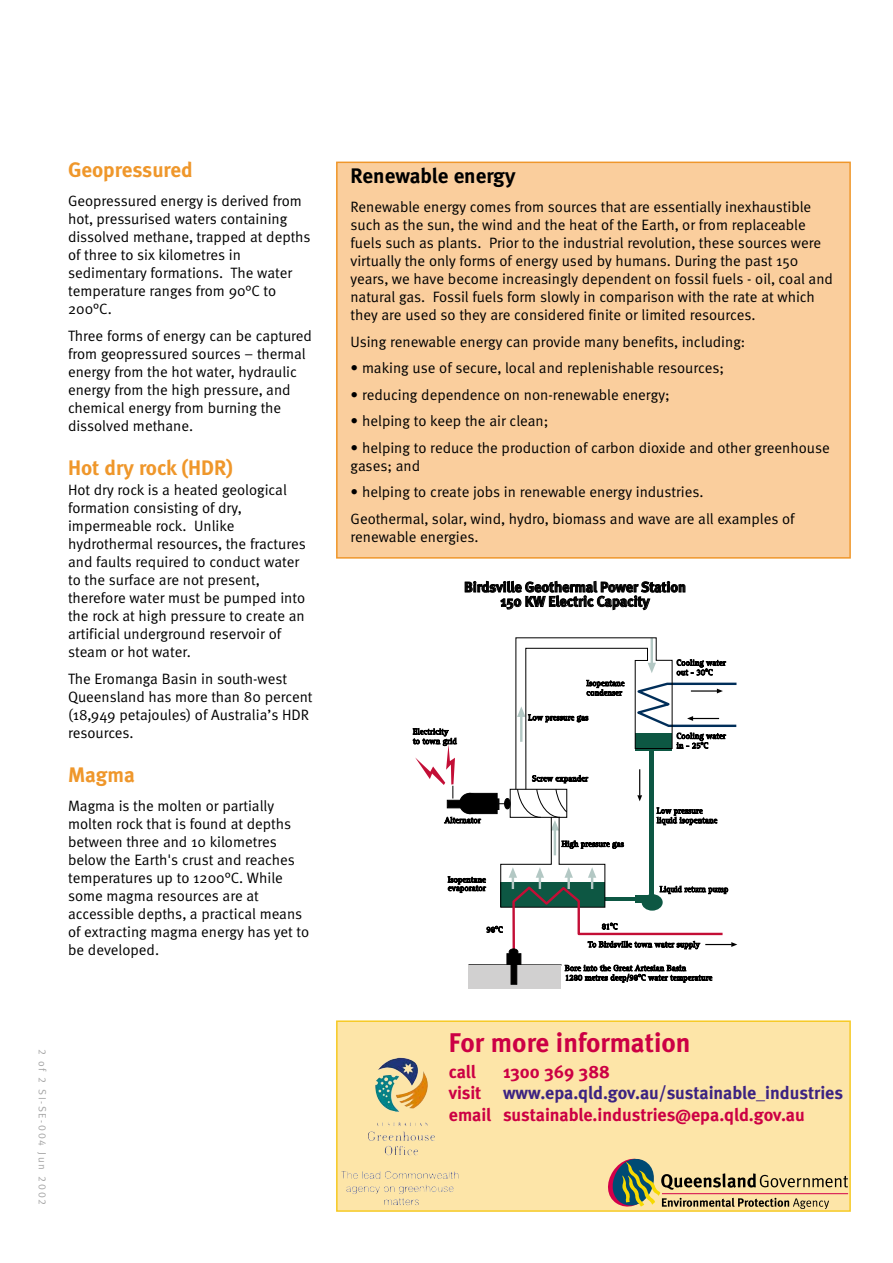
<style>
.page{position:relative;width:893px;height:1263px;background:#fff}
.page>*{position:absolute;margin:0;border:0;box-sizing:border-box;transform-origin:0 0}
.t1{font:700 27px "Meta";color:#c04}
.t2{font:700 21px "Meta";color:#ef972b}
.t3{font:700 21px "Meta";color:#000}
.t4{font:700 18px/21.6px "Meta";color:#c04}
.t5{font:15px/18px "Meta Normal CE";color:#000}
.t6{font:700 14.4px/14.4px "Meta";color:#000;text-align:center}
.t7{font:10.5px "Meta Normal CELF";letter-spacing:.17em;color:#a5a5a5}
.t8{font:8.4px/9.6px "Rotis Serif";color:#000}
.s1{color:#3c2382}
</style>
<div class="page">
<div style="left:337px;top:162px;width:513px;height:396px;background:#face9d"></div>
<div style="left:336px;top:162px;width:514px;height:397px;border:2px solid #ef972b"></div>
<div style="left:337px;top:1021px;width:513px;height:190px;background:#fde5a8"></div>
<svg style="left:608px;top:1158px;width:239px;height:51px"></svg>
<div style="left:336px;top:1020px;width:514px;height:192px;border:2px solid #f6ca25"></div>
<img style="left:341px;top:1057px;width:118px;height:149px">
<svg style="left:672px;top:681px;width:65px;height:47px"></svg>
<svg style="left:415px;top:744px;width:40px;height:55px"></svg>
<div style="left:447px;top:800px;width:14px;height:8px;background:#000;border:1px solid #000"></div>
<div style="left:459px;top:793px;width:21px;height:21px;background:#000;border:1px solid #000;border-radius:50%"></div>
<svg style="left:468px;top:637px;width:204px;height:329px"></svg>
<div style="left:468px;top:965px;width:93px;height:24px;background:#d1d0d0"></div>
<svg style="left:508px;top:867px;width:229px;height:85px"></svg>
<div style="left:509px;top:949px;width:9px;height:6px;background:#000;border:1px solid #000;border-radius:50%"></div>
<div style="left:506px;top:953px;width:15px;height:12px;background:#000;border:1px solid #000"></div>
<div style="left:510px;top:964px;width:7px;height:21px;background:#000;border:1px solid #000"></div>
<svg style="left:517px;top:789px;width:50px;height:41px"></svg>
<h2 class="t2" style="left:68px;top:162px;width:126px">Geopressured</h2>
<p class="t5" style="left:68px;top:193px;width:244px">Geopressured energy is derived from hot, pressurised waters containing dissolved methane, trapped at depths of three to six kilometres in sedimentary formations. The water temperature ranges from 90°C to<br>200°C.</p>
<p class="t5" style="left:68px;top:328px;width:245px">Three forms of energy can be captured from geopressured sources – thermal energy from the hot water, hydraulic energy from the high pressure, and chemical energy from burning the dissolved methane.</p>
<h2 class="t2" style="left:68px;top:459px;width:166px">Hot dry rock (HDR)</h2>
<p class="t5" style="left:68px;top:482px;width:239px">Hot dry rock is a heated geological formation consisting of dry, impermeable rock. Unlike hydrothermal resources, the fractures and faults required to conduct water to the surface are not present, therefore water must be pumped into the rock at high pressure to create an artificial underground reservoir of steam or hot water.</p>
<p class="t5" style="left:68px;top:671px;width:246px">The Eromanga Basin in south-west<br>Queensland has more than 80 percent (18,949 petajoules) of Australia’s HDR resources.</p>
<h2 class="t2" style="left:68px;top:766px;width:68px">Magma</h2>
<p class="t5" style="left:68px;top:798px;width:243px">Magma is the molten or partially molten rock that is found at depths between three and 10 kilometres below the Earth's crust and reaches temperatures up to 1200°C. While some magma resources are at accessible depths, a practical means of extracting magma energy has yet to be developed.</p>
<p class="t7" style="left:46px;top:1049px;width:158px;rotate:90deg">2 of 2 SI-SE-004 Jun 2002</p>
<h2 class="t3" style="left:350px;top:168px;width:166px">Renewable energy</h2>
<p class="t5" style="left:350px;top:199px;width:484px">Renewable energy comes from sources that are essentially inexhaustible such as the sun, the wind and the heat of the Earth, or from replaceable fuels such as plants. Prior to the industrial revolution, these sources were virtually the only forms of energy used by humans. During the past 150 years, we have become increasingly dependent on fossil fuels - oil, coal and natural gas. Fossil fuels form slowly in comparison with the rate at which they are used so they are considered finite or limited resources.</p>
<p class="t5" style="left:350px;top:334px;width:396px">Using renewable energy can provide many benefits, including:</p>
<p class="t5" style="left:350px;top:360px;width:375px">• making use of secure, local and replenishable resources;</p>
<p class="t5" style="left:350px;top:387px;width:321px">• reducing dependence on non-renewable energy;</p>
<p class="t5" style="left:350px;top:413px;width:199px">• helping to keep the air clean;</p>
<p class="t5" style="left:350px;top:440px;width:480px">• helping to reduce the production of carbon dioxide and other greenhouse gases; and</p>
<p class="t5" style="left:350px;top:480px;width:445px;line-height:26.5px">• helping to create jobs in renewable energy industries.<br>Geothermal, solar, wind, hydro, biomass and wave are all examples of</p>
<p class="t5" style="left:350px;top:529px;width:130px">renewable energies.</p>
<p class="t6" style="left:464px;top:581px;width:223px">Birdsville Geothermal Power Station<br>150 KW Electric Capacity</p>
<p class="t8" style="left:413px;top:727px;width:45px">Electricity to town grid</p>
<p class="t8" style="left:444px;top:816px;width:38px">Alternator</p>
<p class="t8" style="left:448px;top:876px;width:39px;line-height:8.4px">Isopentane evaporator</p>
<p class="t8" style="left:486px;top:926px;width:18px">98<sup>o</sup>C</p>
<p class="t8" style="left:586px;top:679px;width:39px">Isopentane condenser</p>
<p class="t8" style="left:528px;top:713px;width:62px">Low pressure gas</p>
<p class="t8" style="left:532px;top:774px;width:58px">Screw expander</p>
<p class="t8" style="left:561px;top:840px;width:64px">High pressure gas</p>
<p class="t8" style="left:676px;top:659px;width:51px">Cooling water out - 30<sup>o</sup>C</p>
<p class="t8" style="left:676px;top:732px;width:51px">Cooling water in - 25<sup>o</sup>C</p>
<p class="t8" style="left:656px;top:807px;width:62px">Low pressure liquid isopentane</p>
<p class="t8" style="left:659px;top:885px;width:70px">Liquid return pump</p>
<p class="t8" style="left:588px;top:918px;width:113px;line-height:18px;text-indent:14px">81<sup>o</sup>C<br>To Birdsville town water supply</p>
<p class="t8" style="left:565px;top:964px;width:149px">Bore into the Great Artesian Basin<br>1280 metres deep/98<sup>o</sup>C water temperature</p>
<h1 class="t1" style="left:449px;top:1032px;width:243px">For more information</h1>
<p class="t4" style="left:449px;top:1062px;width:28px">call</p>
<p class="t4" style="left:449px;top:1062px;width:395px;text-indent:54px">1300 369 388<br>visit <span class="s1">www.epa.qld.gov.au/sustainable_industries </span>email sustainable.industries@epa.qld.gov.au</p>
</div>
